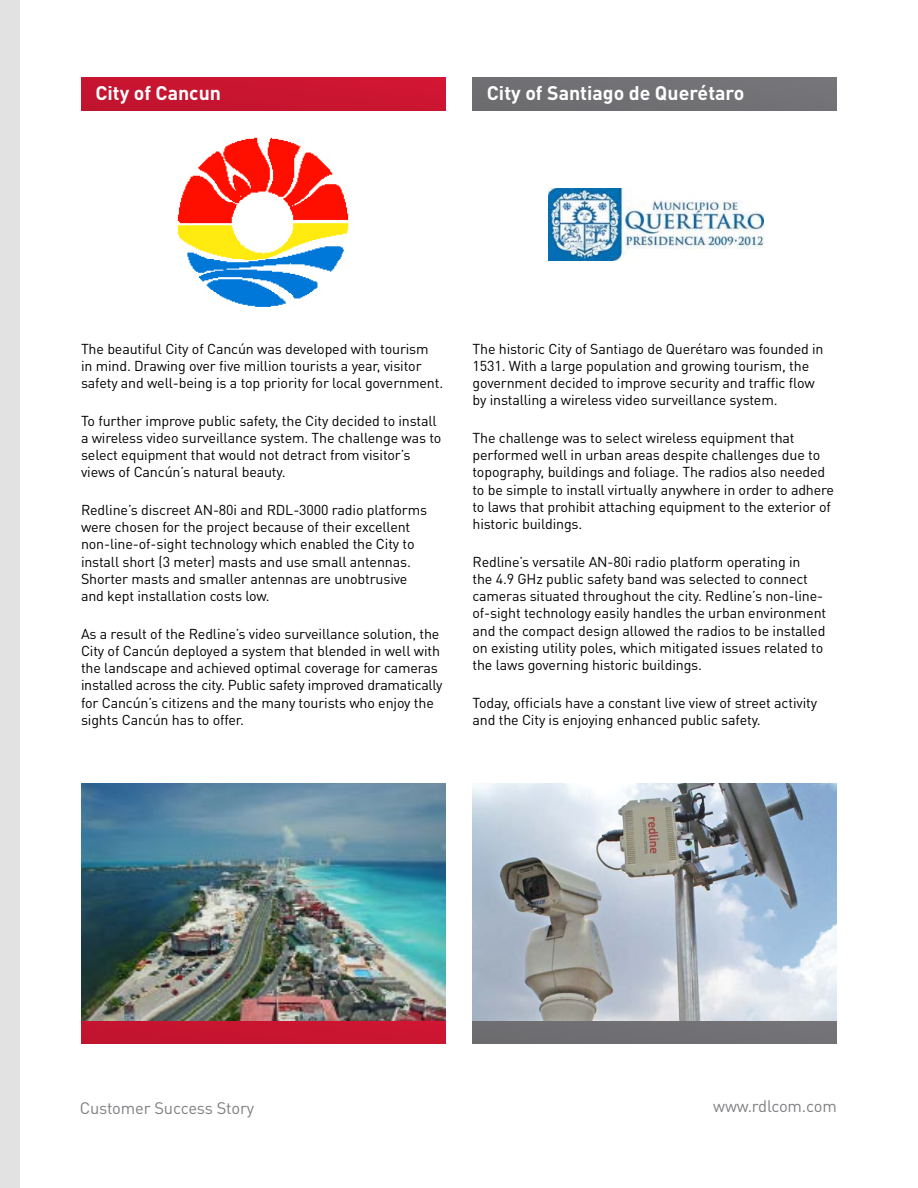
<style>
.page{position:relative;width:918px;height:1188px;background:#fff}
.page>*{position:absolute;margin:0;border:0;box-sizing:border-box;transform-origin:0 0}
.t1{font:700 19.5px "DIN Pro";color:#fff}
.t2{font:16.5px "DIN Pro";letter-spacing:-.01em;color:#807f83}
.t3{font:14.25px/17.2px "DIN Pro";letter-spacing:-.01em;color:#000}
</style>
<div class="page">
<div style="left:81px;top:78px;width:365px;height:33px;background:#c91530"></div>
<div style="left:472px;top:78px;width:365px;height:33px;background:#717074"></div>
<div style="left:81px;top:1010px;width:365px;height:34px;background:#c81530"></div>
<div style="left:472px;top:1010px;width:365px;height:34px;background:#707073"></div>
<div style="left:0;top:0;width:20px;height:1188px;background:#e2e2e3"></div>
<img style="left:177px;top:137px;width:172px;height:170px">
<img style="left:81px;top:783px;width:365px;height:238px">
<img style="left:472px;top:783px;width:365px;height:238px">
<img style="left:549px;top:188px;width:214px;height:73px">
<h1 class="t1" style="left:95px;top:80px;width:127px">City of Cancun</h1>
<h1 class="t1" style="left:487px;top:80px;width:259px">City of Santiago de Querétaro</h1>
<p class="t3" style="left:81px;top:340px;width:364px">The beautiful City of Cancún was developed with tourism in mind. Drawing over five million tourists a year, visitor safety and well-being is a top priority for local government.</p>
<p class="t3" style="left:81px;top:412px;width:362px">To further improve public safety, the City decided to install a wireless video surveillance system. The challenge was to select equipment that would not detract from visitor’s views of Cancún’s natural beauty.</p>
<p class="t3" style="left:81px;top:501px;width:348px">Redline’s discreet AN-80i and RDL-3000 radio platforms were chosen for the project because of their excellent non-line-of-sight technology which enabled the City to install short (3 meter) masts and use small antennas.<br>Shorter masts and smaller antennas are unobtrusive and kept installation costs low.</p>
<p class="t3" style="left:81px;top:625px;width:363px">As a result of the Redline’s video surveillance solution, the City of Cancún deployed a system that blended in well with the landscape and achieved optimal coverage for cameras installed across the city. Public safety improved dramatically for Cancún’s citizens and the many tourists who enjoy the sights Cancún has to offer.</p>
<p class="t3" style="left:472px;top:340px;width:353px">The historic City of Santiago de Querétaro was founded in 1531. With a large population and growing tourism, the government decided to improve security and traffic flow by installing a wireless video surveillance system.</p>
<p class="t3" style="left:472px;top:429px;width:363px">The challenge was to select wireless equipment that performed well in urban areas despite challenges due to topography, buildings and foliage. The radios also needed to be simple to install virtually anywhere in order to adhere to laws that prohibit attaching equipment to the exterior of historic buildings.</p>
<p class="t3" style="left:472px;top:553px;width:355px">Redline’s versatile AN-80i radio platform operating in<br>the 4.9 GHz public safety band was selected to connect cameras situated throughout the city. Redline’s non-line&shy;of-sight technology easily handles the urban environment and the compact design allowed the radios to be installed on existing utility poles, which mitigated issues related to the laws governing historic buildings.</p>
<p class="t3" style="left:472px;top:694px;width:346px">Today, officials have a constant live view of street activity and the City is enjoying enhanced public safety.</p>
<p class="t2" style="left:80px;top:1097px;width:176px">Customer Success Story</p>
<p class="t2" style="left:713px;top:1096px;width:125px">www.rdlcom.com</p>
</div>
